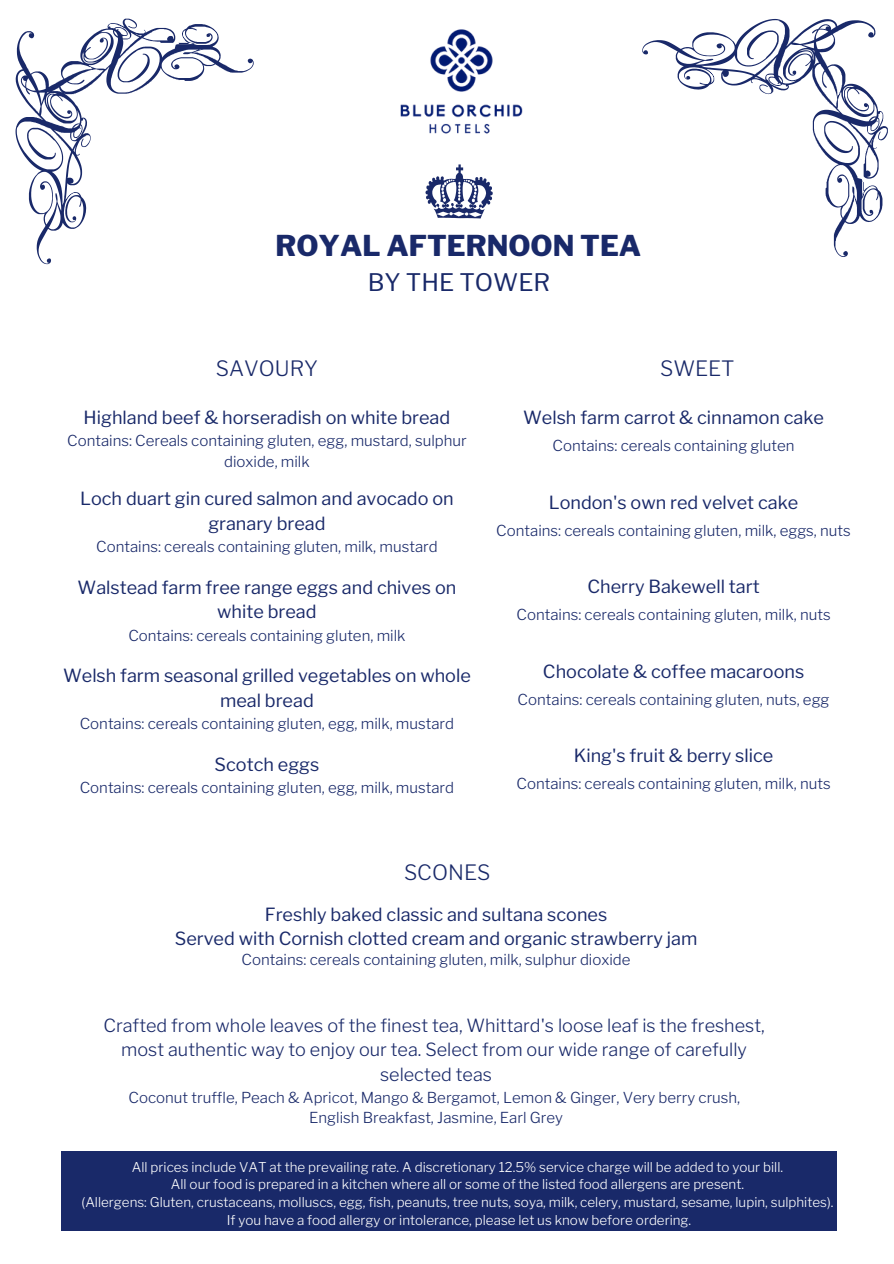
<style>
.page{position:relative;width:894px;height:1264px;background:#fff}
.page>*{position:absolute;margin:0;border:0;box-sizing:border-box;transform-origin:0 0}
.t1{font:800 28.5px "Libre Franklin";color:#192969}
.t2{font:24px "Libre Franklin";color:#192969}
.t3{font:300 21px "Libre Franklin";color:#192969}
.t4{font:18px/24.5px "Libre Franklin";color:#192969;text-align:center}
.t5{font:300 18px/24.8px "Libre Franklin";color:#192969;text-align:center}
.t6{font:300 15px/20.4px "Libre Franklin";color:#192969;text-align:center}
.t7{font:300 13.35px/17.9px "Libre Franklin";color:#fff;text-align:center}
</style>
<div class="page">
<div style="left:61px;top:1151px;width:775px;height:79px;background:#192969"></div>
<svg style="left:425px;top:164px;width:68px;height:54px"></svg>
<img style="left:400px;top:29px;width:123px;height:105px">
<svg style="left:16px;top:19px;width:238px;height:245px"></svg>
<svg style="left:642px;top:19px;width:245px;height:238px"></svg>
<h1 class="t1" style="left:275px;top:228px;width:367px">ROYAL AFTERNOON TEA</h1>
<h2 class="t2" style="left:367px;top:267px;width:184px">BY THE TOWER</h2>
<h3 class="t3" style="left:216px;top:356px;width:104px">SAVOURY</h3>
<p class="t4" style="left:84px;top:405px;width:368px">Highland beef &amp; horseradish on white bread</p>
<p class="t6" style="left:67px;top:430px;width:401px">Contains: Cereals containing gluten, egg, mustard, sulphur dioxide, milk</p>
<p class="t4" style="left:80px;top:486px;width:375px">Loch duart gin cured salmon and avocado on granary bread</p>
<p class="t6" style="left:96px;top:536px;width:343px">Contains: cereals containing gluten, milk, mustard</p>
<p class="t4" style="left:78px;top:575px;width:380px">Walstead farm free range eggs and chives on white bread</p>
<p class="t6" style="left:128px;top:625px;width:278px">Contains: cereals containing gluten, milk</p>
<p class="t4" style="left:63px;top:663px;width:409px">Welsh farm seasonal grilled vegetables on whole meal bread</p>
<p class="t6" style="left:80px;top:713px;width:376px">Contains: cereals containing gluten, egg, milk, mustard</p>
<p class="t4" style="left:214px;top:752px;width:106px">Scotch eggs</p>
<p class="t6" style="left:80px;top:777px;width:376px">Contains: cereals containing gluten, egg, milk, mustard</p>
<h3 class="t3" style="left:660px;top:356px;width:76px">SWEET</h3>
<p class="t4" style="left:523px;top:405px;width:302px">Welsh farm carrot &amp; cinnamon cake</p>
<p class="t6" style="left:552px;top:435px;width:243px">Contains: cereals containing gluten</p>
<p class="t4" style="left:548px;top:490px;width:251px">London's own red velvet cake</p>
<p class="t6" style="left:496px;top:520px;width:356px">Contains: cereals containing gluten, milk, eggs, nuts</p>
<p class="t4" style="left:587px;top:574px;width:174px">Cherry Bakewell tart</p>
<p class="t6" style="left:516px;top:604px;width:315px">Contains: cereals containing gluten, milk, nuts</p>
<p class="t4" style="left:543px;top:658px;width:263px">Chocolate &amp; coffee macaroons</p>
<p class="t6" style="left:517px;top:689px;width:313px">Contains: cereals containing gluten, nuts, egg</p>
<p class="t4" style="left:573px;top:743px;width:201px">King's fruit &amp; berry slice</p>
<p class="t6" style="left:516px;top:773px;width:315px">Contains: cereals containing gluten, milk, nuts</p>
<h3 class="t3" style="left:404px;top:859px;width:88px">SCONES</h3>
<p class="t4" style="left:175px;top:902px;width:524px;line-height:23.7px">Freshly baked classic and sultana scones<br>Served with Cornish clotted cream and organic strawberry jam</p>
<p class="t6" style="left:241px;top:949px;width:390px">Contains: cereals containing gluten, milk, sulphur dioxide</p>
<p class="t5" style="left:103px;top:1012px;width:662px">Crafted from whole leaves of the finest tea, Whittard's loose leaf is the freshest, most authentic way to enjoy our tea. Select from our wide range of carefully selected teas</p>
<p class="t6" style="left:128px;top:1087px;width:613px">Coconut truffle, Peach &amp; Apricot, Mango &amp; Bergamot, Lemon &amp; Ginger, Very berry crush,<br>English Breakfast, Jasmine, Earl Grey</p>
<p class="t7" style="left:82px;top:1157px;width:753px">All prices include VAT at the prevailing rate. A discretionary 12.5% service charge will be added to your bill.<br>All our food is prepared in a kitchen where all or some of the listed food allergens are present.<br>(Allergens: Gluten, crustaceans, molluscs, egg, fish, peanuts, tree nuts, soya, milk, celery, mustard, sesame, lupin, sulphites).<br>If you have a food allergy or intolerance, please let us know before ordering.</p>
</div>
